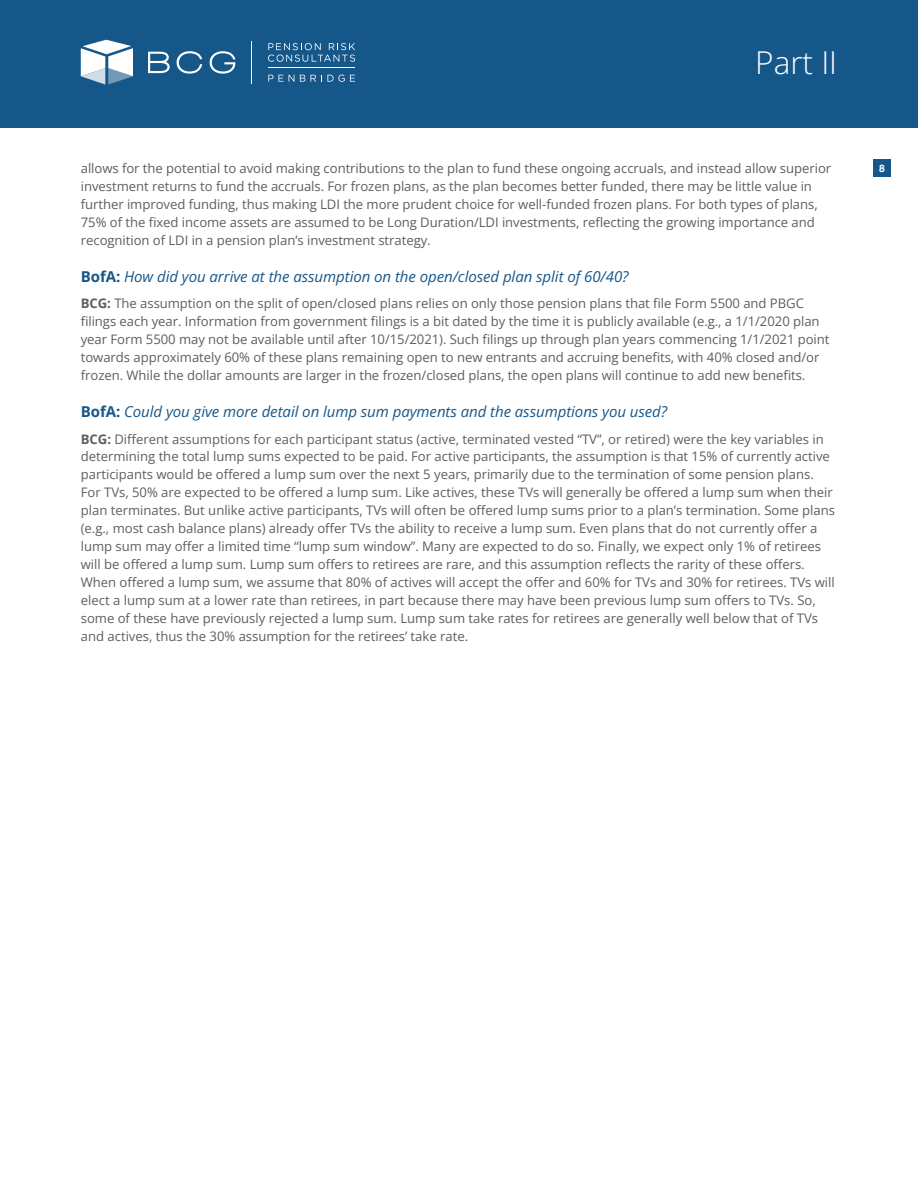
<style>
.page{position:relative;width:918px;height:1188px;background:#fff}
.page>*{position:absolute;margin:0;border:0;box-sizing:border-box;transform-origin:0 0}
.t1{font:300 31.5px "Open Sans";color:#fff}
.t2{font:italic 15px "Open Sans";letter-spacing:-.005em;color:#16578a}
.t3{font:13.2px/18px "Open Sans";letter-spacing:-.005em;color:#5e5e5e}
.t4{font:700 10.5px "Helvetica";color:#fff}
.s1{font-weight:700;font-style:normal}
.s2{font-weight:700}
</style>
<div class="page">
<div style="left:0;top:0;width:918px;height:128px;background:#16578a"></div>
<svg style="left:177px;top:51px;width:25px;height:23px"></svg>
<svg style="left:148px;top:52px;width:22px;height:21px"></svg>
<svg style="left:210px;top:51px;width:25px;height:23px"></svg>
<hr style="left:251px;top:41px;width:1px;height:43px;background:#fff">
<svg style="left:268px;top:43px;width:87px;height:19px"></svg>
<svg style="left:268px;top:75px;width:26px;height:7px"></svg>
<svg style="left:300px;top:75px;width:55px;height:7px"></svg>
<hr style="left:268px;top:67px;width:87px;height:1px;background:#fff">
<svg style="left:81px;top:40px;width:52px;height:45px"></svg>
<div style="left:874px;top:159px;width:17px;height:17px;background:#16578a"></div>
<h1 class="t1" style="left:755px;top:41px;width:83px">Part II</h1>
<p class="t3" style="left:81px;top:159px;width:752px">allows for the potential to avoid making contributions to the plan to fund these ongoing accruals, and instead allow superior</p>
<p class="t4" style="left:879px;top:161px;width:7px">8</p>
<p class="t3" style="left:81px;top:177px;width:739px">investment returns to fund the accruals. For frozen plans, as the plan becomes better funded, there may be little value in further improved funding, thus making LDI the more prudent choice for well-funded frozen plans. For both types of plans, 75% of the fixed income assets are assumed to be Long Duration/LDI investments, reflecting the growing importance and recognition of LDI in a pension plan’s investment strategy.</p>
<p class="t2" style="left:81px;top:266px;width:549px"><span class="s1">BofA:</span> How did you arrive at the assumption on the open/closed plan split of 60/40?</p>
<p class="t3" style="left:81px;top:294px;width:750px"><span class="s2">BCG:</span> The assumption on the split of open/closed plans relies on only those pension plans that file Form 5500 and PBGC filings each year. Information from government filings is a bit dated by the time it is publicly available (e.g., a 1/1/2020 plan year Form 5500 may not be available until after 10/15/2021). Such filings up through plan years commencing 1/1/2021 point towards approximately 60% of these plans remaining open to new entrants and accruing benefits, with 40% closed and/or frozen. While the dollar amounts are larger in the frozen/closed plans, the open plans will continue to add new benefits.</p>
<p class="t2" style="left:81px;top:401px;width:588px"><span class="s1">BofA:</span> Could you give more detail on lump sum payments and the assumptions you used?</p>
<p class="t3" style="left:81px;top:429px;width:756px"><span class="s2">BCG:</span> Different assumptions for each participant status (active, terminated vested “TV”, or retired) were the key variables in determining the total lump sums expected to be paid. For active participants, the assumption is that 15% of currently active participants would be offered a lump sum over the next 5 years, primarily due to the termination of some pension plans.<br>For TVs, 50% are expected to be offered a lump sum. Like actives, these TVs will generally be offered a lump sum when their plan terminates. But unlike active participants, TVs will often be offered lump sums prior to a plan’s termination. Some plans (e.g., most cash balance plans) already offer TVs the ability to receive a lump sum. Even plans that do not currently offer a lump sum may offer a limited time “lump sum window”. Many are expected to do so. Finally, we expect only 1% of retirees will be offered a lump sum. Lump sum offers to retirees are rare, and this assumption reflects the rarity of these offers.<br>When offered a lump sum, we assume that 80% of actives will accept the offer and 60% for TVs and 30% for retirees. TVs will elect a lump sum at a lower rate than retirees, in part because there may have been previous lump sum offers to TVs. So, some of these have previously rejected a lump sum. Lump sum take rates for retirees are generally well below that of TVs and actives, thus the 30% assumption for the retirees’ take rate.</p>
</div>
